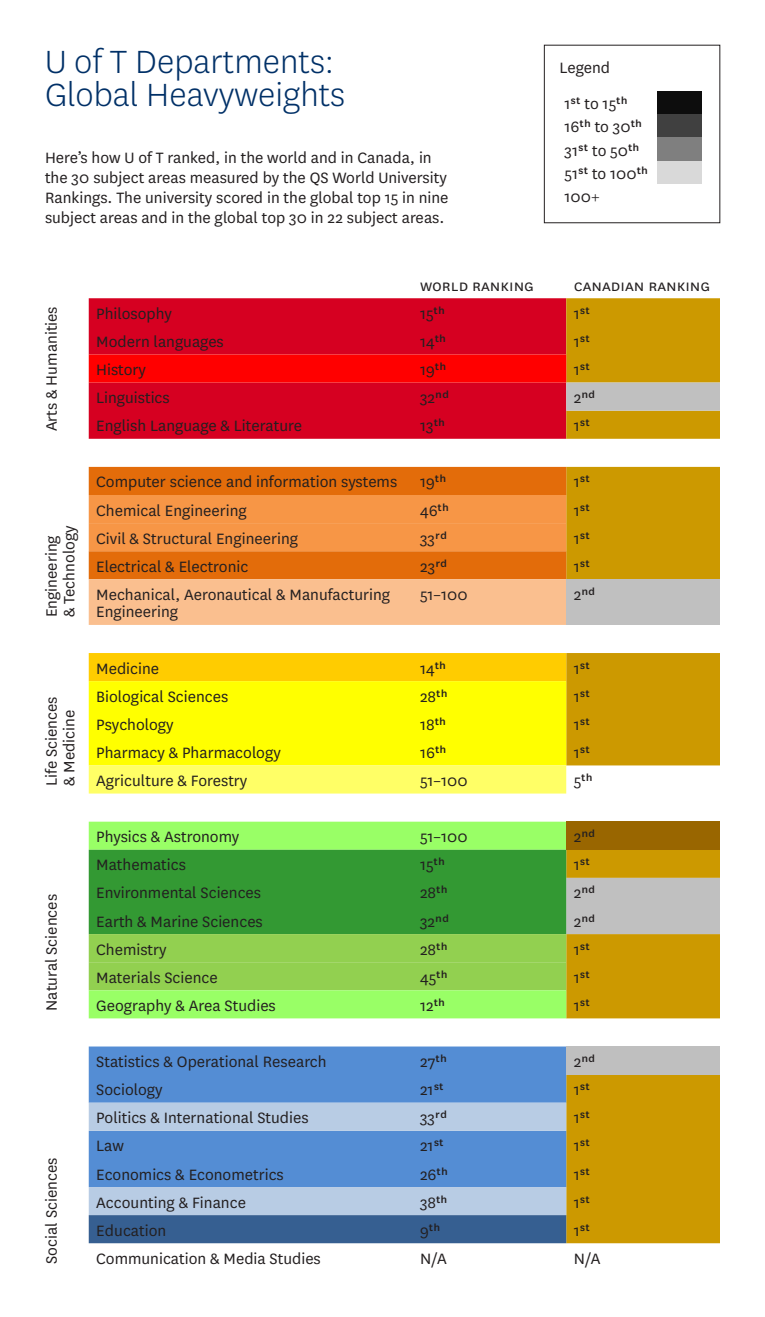
<style>
.page{position:relative;width:765px;height:1317px;background:#fff}
.page>*{position:absolute;margin:0;border:0;box-sizing:border-box;transform-origin:0 0}
.t1{font:300 37.5px/32.5px "National";color:#003067}
.t2{font:17.5px/17.5px "National";color:#231f20}
.t3{font:17.5px "National";color:#231f20}
.s1{font-style:inherit}
</style>
<div class="page">
<div style="left:89px;top:298px;width:477px;height:141px;background:#d60021"></div>
<svg style="left:566px;top:298px;width:154px;height:945px;background:#cfa21a"></svg>
<div style="left:89px;top:354px;width:477px;height:28px;background:#f00"></div>
<svg style="left:566px;top:382px;width:154px;height:552px;fill:#c90"></svg>
<div style="left:89px;top:467px;width:477px;height:112px;background:#e36c0a"></div>
<div style="left:89px;top:495px;width:477px;height:56px;background:#f79646"></div>
<div style="left:89px;top:579px;width:477px;height:46px;background:#fabf8f"></div>
<div style="left:566px;top:579px;width:154px;height:46px;background:#c0c0c0"></div>
<svg style="left:89px;top:653px;width:477px;height:140px;background:#fff414"></svg>
<div style="left:89px;top:821px;width:477px;height:28px;background:#9f6"></div>
<div style="left:566px;top:821px;width:154px;height:28px;background:#960"></div>
<div style="left:89px;top:849px;width:477px;height:85px;background:#393"></div>
<svg style="left:89px;top:934px;width:477px;height:84px;background:#94df58"></svg>
<div style="left:89px;top:1046px;width:477px;height:140px;background:#548dd4"></div>
<div style="left:566px;top:1046px;width:154px;height:28px;background:#bfbfbf"></div>
<div style="left:89px;top:1102px;width:477px;height:28px;background:#b8cce4"></div>
<svg style="left:89px;top:1186px;width:477px;height:57px;background:#7695bb"></svg>
<div style="left:657px;top:91px;width:45px;height:23px;background:#0d0d0d"></div>
<div style="left:657px;top:114px;width:45px;height:24px;background:#404040"></div>
<div style="left:657px;top:138px;width:45px;height:23px;background:#7f7f7f"></div>
<div style="left:657px;top:161px;width:45px;height:23px;background:#d9d9d9"></div>
<div style="left:544px;top:45px;width:176px;height:178px;border:1px solid #231f20"></div>
<p class="t1" style="left:45px;top:44px;width:302px">U of T Departments:<br>Global Heavyweights</p>
<p class="t2" style="left:45px;top:147px;width:405px;line-height:20px">Here’s how U of T ranked, in the world and in Canada, in the 30 subject areas measured by the QS World University Rankings. The university scored in the global top 15 in nine subject areas and in the global top 30 in 22 subject areas.</p>
<p class="t2" style="left:560px;top:59px;width:52px">Legend</p>
<p class="t2" style="left:565px;top:94px;width:65px">1<span class="s1">st</span> to 15<span class="s1">th</span></p>
<p class="t2" style="left:565px;top:117px;width:79px">16<span class="s1">th</span> to 30<span class="s1">th</span></p>
<p class="t2" style="left:565px;top:141px;width:76px">31<span class="s1">st</span> to 50<span class="s1">th</span></p>
<p class="t2" style="left:565px;top:164px;width:85px">51<span class="s1">st</span> to 100<span class="s1">th</span></p>
<p class="t2" style="left:565px;top:187px;width:37px">100+</p>
<p class="t2" style="left:420px;top:276px;width:116px">world ranking</p>
<p class="t2" style="left:574px;top:276px;width:138px">canadian ranking</p>
<p class="t2" style="left:42px;top:431px;width:126px;rotate:-90deg">Arts &amp; Humanities</p>
<p class="t2" style="left:96px;top:304px;width:77px">Philosophy</p>
<p class="t2" style="left:420px;top:304px;width:26px">15<span class="s1">th</span></p>
<p class="t3" style="left:574px;top:302px;width:18px"><span class="s1">1</span>st</p>
<p class="t2" style="left:96px;top:332px;width:129px">Modern languages</p>
<p class="t2" style="left:420px;top:332px;width:28px">14<span class="s1">th</span></p>
<p class="t3" style="left:574px;top:330px;width:18px"><span class="s1">1</span>st</p>
<p class="t2" style="left:96px;top:360px;width:51px">History</p>
<p class="t2" style="left:420px;top:360px;width:28px">19<span class="s1">th</span></p>
<p class="t3" style="left:574px;top:358px;width:18px"><span class="s1">1</span>st</p>
<p class="t2" style="left:96px;top:388px;width:75px">Linguistics</p>
<p class="t2" style="left:420px;top:388px;width:31px">32<span class="s1">ⁿd</span></p>
<p class="t3" style="left:574px;top:386px;width:23px"><span class="s1">2</span>ⁿd</p>
<p class="t2" style="left:96px;top:416px;width:207px">English Language &amp; Literature</p>
<p class="t2" style="left:420px;top:416px;width:27px">13<span class="s1">th</span></p>
<p class="t3" style="left:574px;top:414px;width:18px"><span class="s1">1</span>st</p>
<p class="t2" style="left:42px;top:617px;width:93px;rotate:-90deg">Engineering &amp; Technology</p>
<p class="t2" style="left:42px;top:786px;width:91px;rotate:-90deg">Life Sciences &amp; Medicine</p>
<p class="t2" style="left:42px;top:1010px;width:118px;rotate:-90deg">Natural Sciences</p>
<p class="t2" style="left:42px;top:1263px;width:107px;rotate:-90deg">Social Sciences</p>
<p class="t2" style="left:96px;top:472px;width:302px">Computer science and information systems</p>
<p class="t2" style="left:420px;top:472px;width:28px">19<span class="s1">th</span></p>
<p class="t3" style="left:574px;top:470px;width:18px"><span class="s1">1</span>st</p>
<p class="t2" style="left:96px;top:500px;width:152px">Chemical Engineering</p>
<p class="t2" style="left:420px;top:500px;width:30px">46<span class="s1">th</span></p>
<p class="t3" style="left:574px;top:498px;width:18px"><span class="s1">1</span>st</p>
<p class="t2" style="left:96px;top:529px;width:204px">Civil &amp; Structural Engineering</p>
<p class="t2" style="left:420px;top:529px;width:29px">33<span class="s1">rd</span></p>
<p class="t3" style="left:574px;top:526px;width:18px"><span class="s1">1</span>st</p>
<p class="t2" style="left:96px;top:557px;width:154px">Electrical &amp; Electronic</p>
<p class="t2" style="left:420px;top:557px;width:29px">23<span class="s1">rd</span></p>
<p class="t3" style="left:574px;top:554px;width:18px"><span class="s1">1</span>st</p>
<p class="t2" style="left:96px;top:585px;width:296px">Mechanical, Aeronautical &amp; Manufacturing<br>Engineering</p>
<p class="t2" style="left:420px;top:585px;width:49px">51–100</p>
<p class="t3" style="left:574px;top:583px;width:23px"><span class="s1">2</span>ⁿd</p>
<p class="t2" style="left:96px;top:658px;width:64px">Medicine</p>
<p class="t2" style="left:420px;top:658px;width:28px">14<span class="s1">th</span></p>
<p class="t3" style="left:574px;top:656px;width:18px"><span class="s1">1</span>st</p>
<p class="t2" style="left:96px;top:686px;width:134px">Biological Sciences</p>
<p class="t2" style="left:420px;top:686px;width:29px">28<span class="s1">th</span></p>
<p class="t3" style="left:574px;top:684px;width:18px"><span class="s1">1</span>st</p>
<p class="t2" style="left:96px;top:715px;width:79px">Psychology</p>
<p class="t2" style="left:420px;top:715px;width:28px">18<span class="s1">th</span></p>
<p class="t3" style="left:574px;top:712px;width:18px"><span class="s1">1</span>st</p>
<p class="t2" style="left:96px;top:743px;width:186px">Pharmacy &amp; Pharmacology</p>
<p class="t2" style="left:420px;top:743px;width:28px">16<span class="s1">th</span></p>
<p class="t3" style="left:574px;top:741px;width:18px"><span class="s1">1</span>st</p>
<p class="t2" style="left:96px;top:771px;width:153px">Agriculture &amp; Forestry</p>
<p class="t2" style="left:420px;top:771px;width:49px">51–100</p>
<p class="t3" style="left:574px;top:769px;width:20px"><span class="s1">5</span>th</p>
<p class="t2" style="left:96px;top:827px;width:145px">Physics &amp; Astronomy</p>
<p class="t2" style="left:420px;top:827px;width:49px">51–100</p>
<p class="t3" style="left:574px;top:825px;width:23px"><span class="s1">2</span>ⁿd</p>
<p class="t2" style="left:96px;top:855px;width:91px">Mathematics</p>
<p class="t2" style="left:420px;top:855px;width:26px">15<span class="s1">th</span></p>
<p class="t3" style="left:574px;top:853px;width:18px"><span class="s1">1</span>st</p>
<p class="t2" style="left:96px;top:883px;width:166px">Environmental Sciences</p>
<p class="t2" style="left:420px;top:883px;width:29px">28<span class="s1">th</span></p>
<p class="t3" style="left:574px;top:881px;width:23px"><span class="s1">2</span>ⁿd</p>
<p class="t2" style="left:96px;top:911px;width:168px">Earth &amp; Marine Sciences</p>
<p class="t2" style="left:420px;top:911px;width:31px">32<span class="s1">ⁿd</span></p>
<p class="t3" style="left:574px;top:909px;width:23px"><span class="s1">2</span>ⁿd</p>
<p class="t2" style="left:96px;top:939px;width:72px">Chemistry</p>
<p class="t2" style="left:420px;top:939px;width:29px">28<span class="s1">th</span></p>
<p class="t3" style="left:574px;top:937px;width:18px"><span class="s1">1</span>st</p>
<p class="t2" style="left:96px;top:967px;width:123px">Materials Science</p>
<p class="t2" style="left:420px;top:967px;width:29px">45<span class="s1">th</span></p>
<p class="t3" style="left:574px;top:965px;width:18px"><span class="s1">1</span>st</p>
<p class="t2" style="left:96px;top:995px;width:181px">Geography &amp; Area Studies</p>
<p class="t2" style="left:420px;top:995px;width:27px">12<span class="s1">th</span></p>
<p class="t3" style="left:574px;top:993px;width:18px"><span class="s1">1</span>st</p>
<p class="t2" style="left:96px;top:1052px;width:232px">Statistics &amp; Operational Research</p>
<p class="t2" style="left:420px;top:1052px;width:28px">27<span class="s1">th</span></p>
<p class="t3" style="left:574px;top:1050px;width:23px"><span class="s1">2</span>ⁿd</p>
<p class="t2" style="left:96px;top:1080px;width:68px">Sociology</p>
<p class="t2" style="left:420px;top:1080px;width:25px">21<span class="s1">st</span></p>
<p class="t3" style="left:574px;top:1078px;width:18px"><span class="s1">1</span>st</p>
<p class="t2" style="left:96px;top:1108px;width:214px">Politics &amp; International Studies</p>
<p class="t2" style="left:420px;top:1108px;width:29px">33<span class="s1">rd</span></p>
<p class="t3" style="left:574px;top:1106px;width:18px"><span class="s1">1</span>st</p>
<p class="t2" style="left:96px;top:1136px;width:29px">Law</p>
<p class="t2" style="left:420px;top:1136px;width:25px">21<span class="s1">st</span></p>
<p class="t3" style="left:574px;top:1134px;width:18px"><span class="s1">1</span>st</p>
<p class="t2" style="left:96px;top:1164px;width:189px">Economics &amp; Econometrics</p>
<p class="t2" style="left:420px;top:1164px;width:29px">26<span class="s1">th</span></p>
<p class="t3" style="left:574px;top:1162px;width:18px"><span class="s1">1</span>st</p>
<p class="t2" style="left:96px;top:1192px;width:151px">Accounting &amp; Finance</p>
<p class="t2" style="left:420px;top:1192px;width:29px">38<span class="s1">th</span></p>
<p class="t3" style="left:574px;top:1190px;width:18px"><span class="s1">1</span>st</p>
<p class="t2" style="left:96px;top:1220px;width:72px">Education</p>
<p class="t3" style="left:420px;top:1218px;width:22px"><span class="s1">9</span>th</p>
<p class="t3" style="left:574px;top:1218px;width:18px"><span class="s1">1</span>st</p>
<p class="t2" style="left:96px;top:1248px;width:226px">Communication &amp; Media Studies</p>
<p class="t2" style="left:420px;top:1248px;width:28px">N/A</p>
<p class="t2" style="left:574px;top:1248px;width:28px">N/A</p>
</div>
